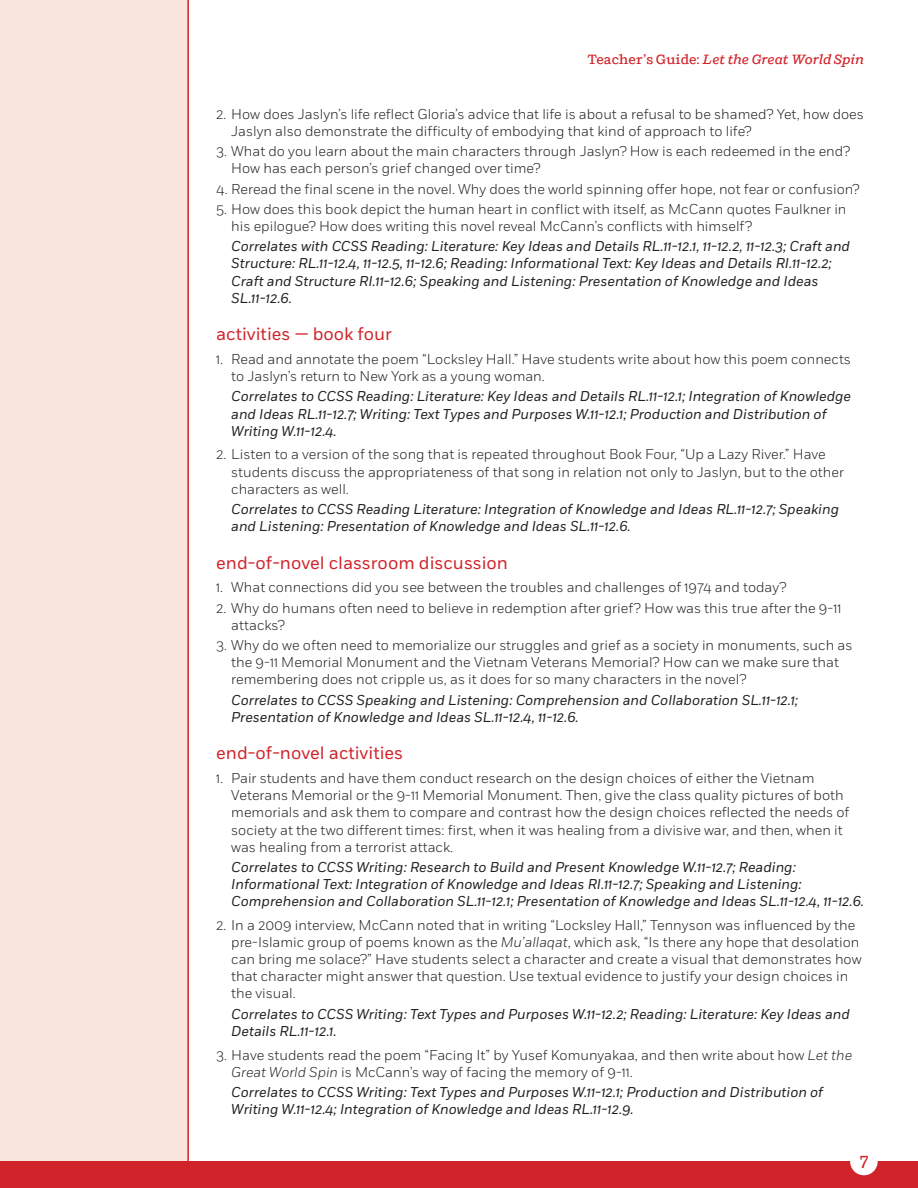
<style>
.page{position:relative;width:918px;height:1188px;background:#fff}
.page>*{position:absolute;margin:0;border:0;box-sizing:border-box;transform-origin:0 0}
.t1{font:18px "Fort";color:#d1232a}
.t2{font:18px "Akzidenz Grotesk BE";color:#d1232a}
.t3{font:300 14.25px/17.1px "Fort";color:#231f20}
.t4{font:italic 14.25px/17.1px "Fort";color:#231f20}
.t5{font:italic 500 13.5px "Shift";color:#d1232a}
.s1{font-style:normal}
.s2{font-style:italic}
</style>
<div class="page">
<div style="left:0;top:0;width:188px;height:1167px;background:#f9e5dc"></div>
<hr style="left:187px;top:0;width:2px;height:1188px;background:#d1232a">
<div style="left:0;top:1162px;width:918px;height:26px;background:#d1232a"></div>
<div style="left:850px;top:1148px;width:28px;height:27px;background:#fff;border-radius:50%"></div>
<p class="t5" style="left:587px;top:51px;width:278px"><span class="s1">Teacher’s Guide:</span> Let the Great World Spin</p>
<p class="t3" style="left:231px;top:105px;width:634px;text-indent:-15px">2. How does Jaslyn’s life reflect Gloria’s advice that life is about a refusal to be shamed? Yet, how does<br>Jaslyn also demonstrate the difficulty of embodying that kind of approach to life?</p>
<p class="t3" style="left:231px;top:143px;width:621px;text-indent:-15px">3. What do you learn about the main characters through Jaslyn? How is each redeemed in the end?<br>How has each person’s grief changed over time?</p>
<p class="t3" style="left:216px;top:180px;width:645px">4. Reread the final scene in the novel. Why does the world spinning offer hope, not fear or confusion?</p>
<p class="t3" style="left:231px;top:200px;width:617px;text-indent:-15px">5. How does this book depict the human heart in conflict with itself, as McCann quotes Faulkner in his epilogue? How does writing this novel reveal McCann’s conflicts with himself?</p>
<p class="t4" style="left:231px;top:238px;width:620px">Correlates with CCSS Reading: Literature: Key Ideas and Details RL.11-12.1, 11-12.2, 11-12.3; Craft and Structure: RL.11-12.4, 11-12.5, 11-12.6; Reading: Informational Text: Key Ideas and Details RI.11-12.2; Craft and Structure RI.11-12.6; Speaking and Listening: Presentation of Knowledge and Ideas SL.11-12.6.</p>
<p class="t1" style="left:216px;top:323px;width:177px">activities — book four</p>
<p class="t3" style="left:231px;top:351px;width:621px;text-indent:-15px">1. Read and annotate the poem “Locksley Hall.” Have students write about how this poem connects to Jaslyn’s return to New York as a young woman.</p>
<p class="t4" style="left:231px;top:388px;width:621px">Correlates to CCSS Reading: Literature: Key Ideas and Details RL.11-12.1; Integration of Knowledge and Ideas RL.11-12.7; Writing: Text Types and Purposes W.11-12.1; Production and Distribution of<br>Writing W.11-12.4.</p>
<p class="t3" style="left:231px;top:446px;width:614px;text-indent:-15px">2. Listen to a version of the song that is repeated throughout Book Four, “Up a Lazy River.” Have students discuss the appropriateness of that song in relation not only to Jaslyn, but to the other characters as well.</p>
<p class="t4" style="left:231px;top:501px;width:609px">Correlates to CCSS Reading Literature: Integration of Knowledge and Ideas RL.11-12.7; Speaking and Listening: Presentation of Knowledge and Ideas SL.11-12.6.</p>
<p class="t1" style="left:216px;top:552px;width:293px">end-of-novel classroom discussion</p>
<p class="t3" style="left:216px;top:579px;width:572px">1. What connections did you see between the troubles and challenges of 1974 and today?</p>
<p class="t3" style="left:231px;top:599px;width:612px;text-indent:-15px">2. Why do humans often need to believe in redemption after grief? How was this true after the 9-11 attacks?</p>
<p class="t3" style="left:231px;top:637px;width:623px;text-indent:-15px">3. Why do we often need to memorialize our struggles and grief as a society in monuments, such as the 9-11 Memorial Monument and the Vietnam Veterans Memorial? How can we make sure that remembering does not cripple us, as it does for so many characters in the novel?</p>
<p class="t4" style="left:231px;top:691px;width:568px">Correlates to CCSS Speaking and Listening: Comprehension and Collaboration SL.11-12.1;<br>Presentation of Knowledge and Ideas SL.11-12.4, 11-12.6.</p>
<p class="t1" style="left:216px;top:742px;width:188px">end-of-novel activities</p>
<p class="t3" style="left:231px;top:770px;width:620px;text-indent:-15px">1. Pair students and have them conduct research on the design choices of either the Vietnam Veterans Memorial or the 9-11 Memorial Monument. Then, give the class quality pictures of both memorials and ask them to compare and contrast how the design choices reflected the needs of society at the two different times: first, when it was healing from a divisive war, and then, when it was healing from a terrorist attack.</p>
<p class="t4" style="left:231px;top:859px;width:634px">Correlates to CCSS Writing: Research to Build and Present Knowledge W.11-12.7; Reading:<br>Informational Text: Integration of Knowledge and Ideas RI.11-12.7; Speaking and Listening:<br>Comprehension and Collaboration SL.11-12.1; Presentation of Knowledge and Ideas SL.11-12.4, 11-12.6.</p>
<p class="t3" style="left:231px;top:917px;width:632px;text-indent:-15px">2. In a 2009 interview, McCann noted that in writing “Locksley Hall,” Tennyson was influenced by the pre-Islamic group of poems known as the <span class="s2">Mu’allaqat</span>, which ask, “Is there any hope that desolation can bring me solace?” Have students select a character and create a visual that demonstrates how that character might answer that question. Use textual evidence to justify your design choices in the visual.</p>
<p class="t4" style="left:231px;top:1005px;width:620px">Correlates to CCSS Writing: Text Types and Purposes W.11-12.2; Reading: Literature: Key Ideas and<br>Details RL.11-12.1.</p>
<p class="t3" style="left:231px;top:1046px;width:622px;text-indent:-15px">3. Have students read the poem “Facing It” by Yusef Komunyakaa, and then write about how <span class="s2">Let the<br>Great World Spin</span> is McCann’s way of facing the memory of 9-11.</p>
<p class="t4" style="left:231px;top:1084px;width:593px">Correlates to CCSS Writing: Text Types and Purposes W.11-12.1; Production and Distribution of<br>Writing W.11-12.4; Integration of Knowledge and Ideas RL.11-12.9.</p>
<p class="t2" style="left:859px;top:1151px;width:12px">7</p>
</div>
